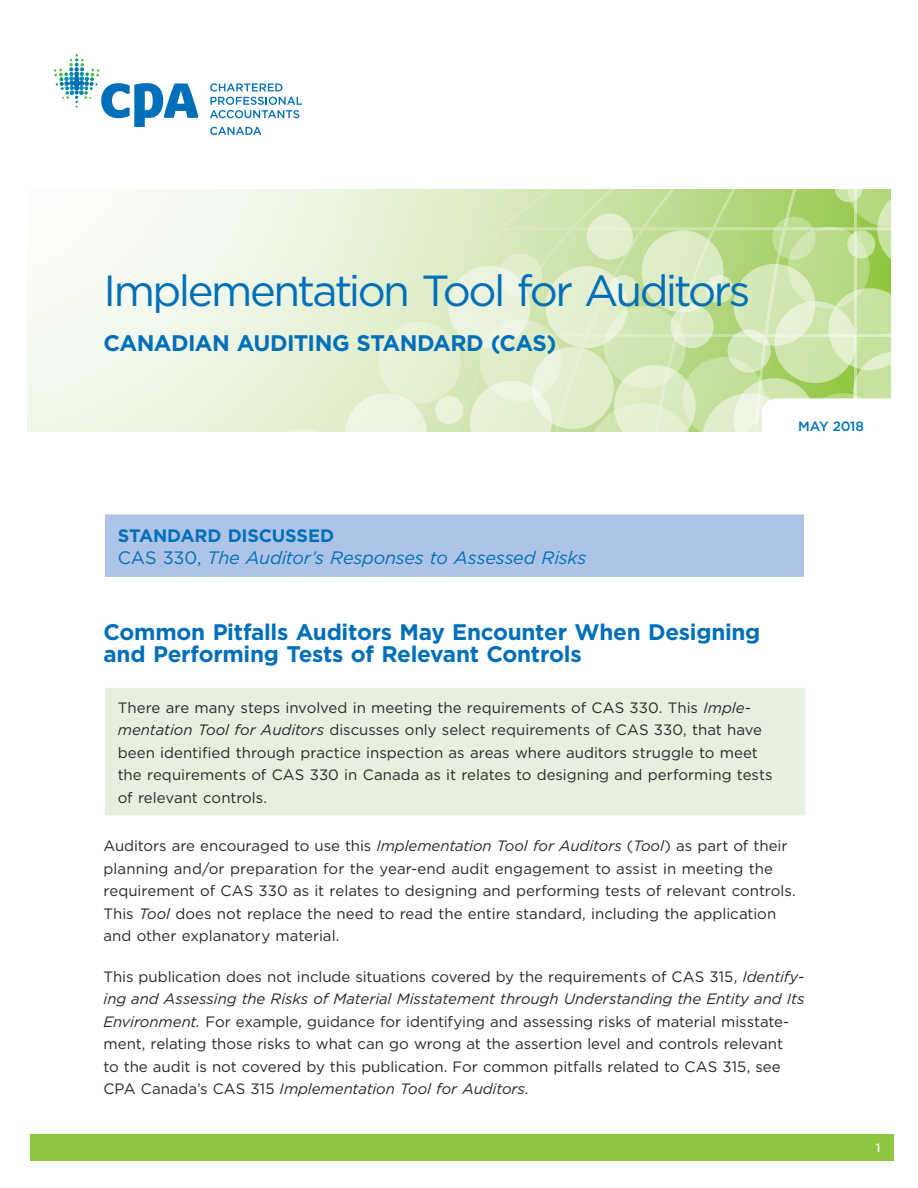
<style>
.page{position:relative;width:918px;height:1188px;background:#fff}
.page>*{position:absolute;margin:0;border:0;box-sizing:border-box;transform-origin:0 0}
.t1{font:43.5px "Gotham";letter-spacing:-.06em;color:#006fba}
.t2{font:700 22.5px/22.5px "Gotham";letter-spacing:-.015em;color:#006fba}
.t3{font:italic 18px/22.5px "Gotham";letter-spacing:-.015em;color:#006fba}
.t4{font:15px/22.5px "Gotham";color:#292829}
.t5{font:500 13.5px "Gotham";letter-spacing:-.02em;color:#0074bc}
.t6{font:500 12px "Gotham";color:#fff}
.s1{font-weight:700;font-style:normal}
.s2{font-style:normal}
.s3{font-style:italic}
</style>
<div class="page">
<svg style="left:210px;top:83px;width:92px;height:35px"></svg>
<svg style="left:54px;top:54px;width:144px;height:73px"></svg>
<svg style="left:210px;top:127px;width:51px;height:8px"></svg>
<div style="left:30px;top:1134px;width:864px;height:27px;background:#8dc63f"></div>
<div style="left:27px;top:189px;width:864px;height:243px;background:linear-gradient(to bottom,#f7fbf2,#ecf4e0)"></div>
<svg style="left:317px;top:189px;width:574px;height:243px;background:#d3e7b6"></svg>
<div style="left:479px;top:319px;width:82px;height:82px;background:#deecc6;border-radius:50%"></div>
<div style="left:532px;top:347px;width:82px;height:82px;background:linear-gradient(to bottom,#e7f1d7,#e0eecb);border-radius:50%"></div>
<svg style="left:470px;top:381px;width:82px;height:51px;background:#e6f0d5"></svg>
<div style="left:448px;top:266px;width:82px;height:82px;background:#ebf4de;border-radius:50%"></div>
<svg style="left:788px;top:227px;width:82px;height:82px;background:#badb8a"></svg>
<svg style="left:499px;top:254px;width:43px;height:43px"></svg>
<svg style="left:772px;top:217px;width:43px;height:43px"></svg>
<div style="left:706px;top:275px;width:27px;height:28px;background:#d7eabd;border-radius:50%"></div>
<div style="left:435px;top:396px;width:28px;height:28px;background:#e9f2da;border-radius:50%"></div>
<div style="left:610px;top:275px;width:28px;height:28px;background:#e0eecc;border-radius:50%"></div>
<div style="left:379px;top:322px;width:82px;height:82px;background:#e6f1d5;border-radius:50%"></div>
<div style="left:546px;top:266px;width:82px;height:82px;background:#e4f0d2;border-radius:50%"></div>
<svg style="left:733px;top:264px;width:82px;height:82px"></svg>
<svg style="left:642px;top:230px;width:82px;height:82px;background:#dcecc5"></svg>
<svg style="left:835px;top:189px;width:56px;height:81px;background:#b7da85"></svg>
<svg style="left:263px;top:393px;width:164px;height:39px;background:#e6f1d6"></svg>
<div style="left:587px;top:214px;width:46px;height:46px;background:#e3efd0;border-radius:50%"></div>
<div style="left:104px;top:514px;width:701px;height:64px;background:#aec4e6"></div>
<hr style="left:104px;top:514px;width:1px;height:63px;background:#fff">
<hr style="left:804px;top:514px;width:2px;height:63px;background:#fff">
<hr style="left:104px;top:577px;width:702px;height:1px;background:#fff">
<div style="left:104px;top:687px;width:702px;height:129px;background:#e3f1de"></div>
<hr style="left:104px;top:686px;width:703px;height:2px;background:#fff">
<hr style="left:104px;top:688px;width:1px;height:127px;background:#fff">
<hr style="left:104px;top:815px;width:703px;height:2px;background:#fff">
<svg style="left:588px;top:288px;width:303px;height:144px;background:#d6e9ba"></svg>
<h1 class="t1" style="left:104px;top:263px;width:649px">Implementation Tool for Auditors</h1>
<h2 class="t2" style="left:104px;top:332px;width:454px">CANADIAN AUDITING STANDARD (CAS)</h2>
<p class="t5" style="left:798px;top:417px;width:67px">MAY 2018</p>
<p class="t3" style="left:118px;top:524px;width:470px"><span class="s1">STANDARD DISCUSSED<br></span><span class="s2">CAS 330,</span> The Auditor’s Responses to Assessed Risks</p>
<h2 class="t2" style="left:104px;top:621px;width:659px">Common Pitfalls Auditors May Encounter When Designing and Performing Tests of Relevant Controls</h2>
<p class="t4" style="left:118px;top:696px;width:657px">There are many steps involved in meeting the requirements of CAS 330. This <span class="s3">Imple&shy;mentation Tool for Auditors</span> discusses only select requirements of CAS 330, that have been identified through practice inspection as areas where auditors struggle to meet the requirements of CAS 330 in Canada as it relates to designing and performing tests of relevant controls.</p>
<p class="t4" style="left:103px;top:835px;width:694px">Auditors are encouraged to use this <span class="s3">Implementation Tool for Auditors</span> (<span class="s3">Tool</span>) as part of their planning and/or preparation for the year-end audit engagement to assist in meeting the requirement of CAS 330 as it relates to designing and performing tests of relevant controls.<br>This <span class="s3">Tool</span> does not replace the need to read the entire standard, including the application and other explanatory material.</p>
<p class="t4" style="left:103px;top:965px;width:703px">This publication does not include situations covered by the requirements of CAS 315, <span class="s3">Identify&shy;ing and Assessing the Risks of Material Misstatement through Understanding the Entity and Its Environment.</span> For example, guidance for identifying and assessing risks of material misstate&shy;ment, relating those risks to what can go wrong at the assertion level and controls relevant<br>to the audit is not covered by this publication. For common pitfalls related to CAS 315, see CPA Canada’s CAS 315 <span class="s3">Implementation Tool for Auditors.</span></p>
<p class="t6" style="left:876px;top:1140px;width:6px">1</p>
</div>
